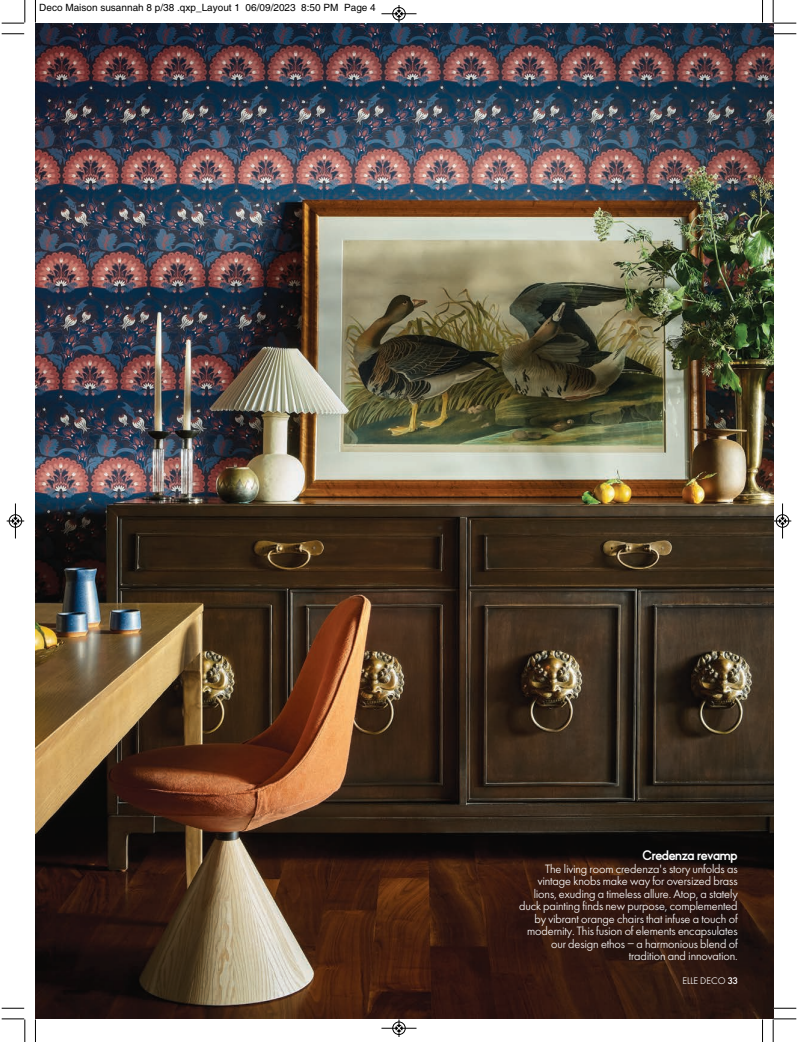
<style>
.page{position:relative;width:798px;height:1042px;background:#fff}
.page>*{position:absolute;margin:0;border:0;box-sizing:border-box;transform-origin:0 0}
.t1{font:12.5px/12.5px "Elle Gabor Std Text";letter-spacing:-.01em;color:#fff;text-align:right}
.t2{font:700 12.5px "Elle Nova C Std";letter-spacing:-.025em;color:#fff}
.t3{font:10px "Helvetica";color:#000}
.t4{font:10px "Elle Gabor Text";color:#fff}
.s1{font-family:"Elle Gabor Std";font-weight:500}
</style>
<div class="page">
<img style="left:35px;top:23px;width:737px;height:996px">
<svg style="left:35px;top:0;width:1px;height:22px"></svg>
<svg style="left:2px;top:33px;width:22px;height:2px"></svg>
<svg style="left:762px;top:0;width:1px;height:22px"></svg>
<svg style="left:773px;top:33px;width:23px;height:2px"></svg>
<svg style="left:35px;top:1019px;width:1px;height:23px"></svg>
<svg style="left:2px;top:1008px;width:22px;height:1px"></svg>
<svg style="left:762px;top:1019px;width:1px;height:23px"></svg>
<svg style="left:773px;top:1008px;width:23px;height:1px"></svg>
<svg style="left:2px;top:0;width:24px;height:24px"></svg>
<svg style="left:772px;top:0;width:24px;height:24px"></svg>
<svg style="left:2px;top:1018px;width:24px;height:24px"></svg>
<svg style="left:772px;top:1018px;width:24px;height:24px"></svg>
<hr style="left:381px;top:14px;width:35px;height:1px;background:#000">
<div style="left:392px;top:7px;width:13px;height:13px;border:1px solid #000;border-radius:50%"></div>
<svg style="left:395px;top:5px;width:7px;height:17px"></svg>
<hr style="left:381px;top:1028px;width:35px;height:1px;background:#000">
<div style="left:392px;top:1022px;width:13px;height:13px;border:1px solid #000;border-radius:50%"></div>
<svg style="left:395px;top:1019px;width:7px;height:18px"></svg>
<div style="left:9px;top:514px;width:13px;height:14px;border:1px solid #fff;border-radius:50%"></div>
<hr style="left:15px;top:503px;width:1px;height:35px;background:#000">
<div style="left:9px;top:515px;width:13px;height:12px;border:1px solid #000;border-radius:50%"></div>
<svg style="left:7px;top:518px;width:17px;height:6px"></svg>
<div style="left:775px;top:514px;width:13px;height:14px;border:1px solid #fff;border-radius:50%"></div>
<hr style="left:782px;top:503px;width:1px;height:35px;background:#000">
<div style="left:775px;top:515px;width:13px;height:12px;border:1px solid #000;border-radius:50%"></div>
<svg style="left:773px;top:518px;width:18px;height:6px"></svg>
<p class="t3" style="left:39px;top:2px;width:338px">Deco Maison susannah 8 p/38 .qxp_Layout 1 06/09/2023 8:50 PM Page 4</p>
<p class="t2" style="left:642px;top:850px;width:97px">Credenza revamp</p>
<p class="t1" style="left:519px;top:863px;width:220px">The living room credenza's story unfolds as vintage knobs make way for oversized brass lions, exuding a timeless allure. Atop, a stately duck painting finds new purpose, complemented by vibrant orange chairs that infuse a touch of modernity. This fusion of elements encapsulates our design ethos – a harmonious blend of tradition and innovation.</p>
<p class="t4" style="left:682px;top:977px;width:56px">ELLE DECO <span class="s1">33</span></p>
</div>
